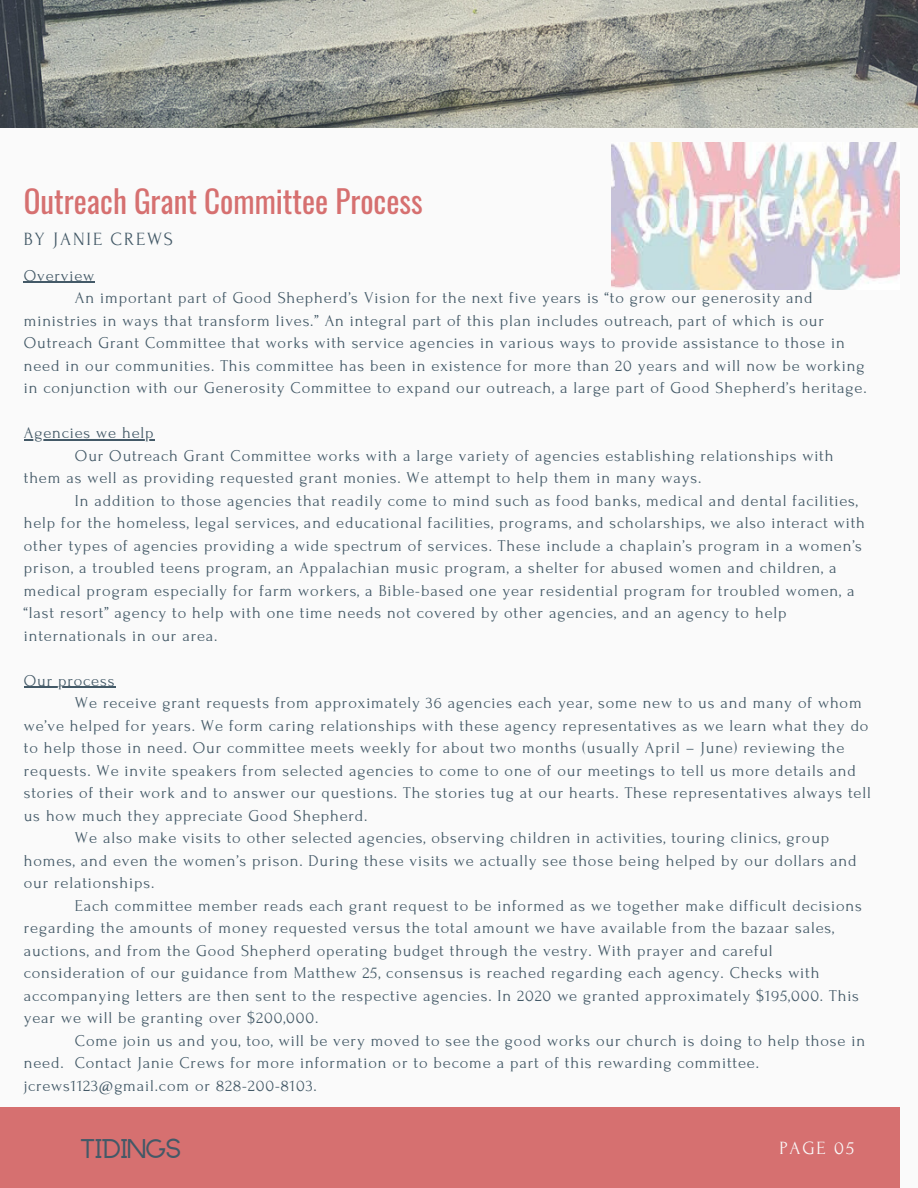
<style>
.page{position:relative;width:918px;height:1188px;background:#fafafa}
.page>*{position:absolute;margin:0;border:0;box-sizing:border-box;transform-origin:0 0}
.t1{font:31.2px "Oswald";color:#d67070}
.t2{font:700 21.6px "Anchorage";color:#435967}
.t3{font:18.6px "Forum";letter-spacing:.1em;color:#435967}
.t4{font:18.6px "Forum";letter-spacing:.1em;color:#fafafa}
.t5{font:16.5px/22.5px "Forum";letter-spacing:.05em;color:#435967}
</style>
<div class="page">
<div style="left:0;top:1107px;width:900px;height:81px;background:#d67070"></div>
<img style="left:0;top:0;width:918px;height:127px">
<img style="left:612px;top:143px;width:288px;height:147px">
<hr style="left:24px;top:282px;width:71px;height:1px;background:#435967">
<hr style="left:24px;top:439px;width:131px;height:1px;background:#435967">
<hr style="left:24px;top:687px;width:91px;height:1px;background:#435967">
<p class="t1" style="left:24px;top:177px;width:400px">Outreach Grant Committee Process</p>
<p class="t3" style="left:24px;top:229px;width:151px">BY JANIE CREWS</p>
<p class="t5" style="left:24px;top:264px;width:72px">Overview</p>
<p class="t5" style="left:24px;top:287px;width:844px;text-indent:51px">An important part of Good Shepherd’s Vision for the next five years is “to grow our generosity and ministries in ways that transform lives.” An integral part of this plan includes outreach, part of which is our Outreach Grant Committee that works with service agencies in various ways to provide assistance to those in need in our communities. This committee has been in existence for more than 20 years and will now be working in conjunction with our Generosity Committee to expand our outreach, a large part of Good Shepherd’s heritage.</p>
<p class="t5" style="left:24px;top:422px;width:131px">Agencies we help</p>
<p class="t5" style="left:24px;top:444px;width:811px;text-indent:51px">Our Outreach Grant Committee works with a large variety of agencies establishing relationships with them as well as providing requested grant monies. We attempt to help them in many ways.</p>
<p class="t5" style="left:24px;top:489px;width:843px;text-indent:51px">In addition to those agencies that readily come to mind such as food banks, medical and dental facilities, help for the homeless, legal services, and educational facilities, programs, and scholarships, we also interact with other types of agencies providing a wide spectrum of services. These include a chaplain’s program in a women’s prison, a troubled teens program, an Appalachian music program, a shelter for abused women and children, a medical program especially for farm workers, a Bible-based one year residential program for troubled women, a “last resort” agency to help with one time needs not covered by other agencies, and an agency to help internationals in our area.</p>
<p class="t5" style="left:24px;top:669px;width:92px">Our process</p>
<p class="t5" style="left:24px;top:692px;width:849px;text-indent:51px">We receive grant requests from approximately 36 agencies each year, some new to us and many of whom we’ve helped for years. We form caring relationships with these agency representatives as we learn what they do to help those in need. Our committee meets weekly for about two months (usually April – June) reviewing the requests. We invite speakers from selected agencies to come to one of our meetings to tell us more details and stories of their work and to answer our questions. The stories tug at our hearts. These representatives always tell us how much they appreciate Good Shepherd.</p>
<p class="t5" style="left:24px;top:827px;width:834px;text-indent:51px">We also make visits to other selected agencies, observing children in activities, touring clinics, group homes, and even the women’s prison. During these visits we actually see those being helped by our dollars and our relationships.</p>
<p class="t5" style="left:24px;top:894px;width:840px;text-indent:51px">Each committee member reads each grant request to be informed as we together make difficult decisions regarding the amounts of money requested versus the total amount we have available from the bazaar sales, auctions, and from the Good Shepherd operating budget through the vestry. With prayer and careful consideration of our guidance from Matthew 25, consensus is reached regarding each agency. Checks with accompanying letters are then sent to the respective agencies. In 2020 we granted approximately $195,000. This year we will be granting over $200,000.</p>
<p class="t5" style="left:24px;top:1029px;width:843px;text-indent:51px">Come join us and you, too, will be very moved to see the good works our church is doing to help those in need. Contact Janie Crews for more information or to become a part of this rewarding committee. jcrews1123@gmail.com or 828-200-8103.</p>
<p class="t2" style="left:81px;top:1139px;width:102px">TIDINGS</p>
<p class="t4" style="left:779px;top:1138px;width:76px">PAGE 05</p>
</div>
